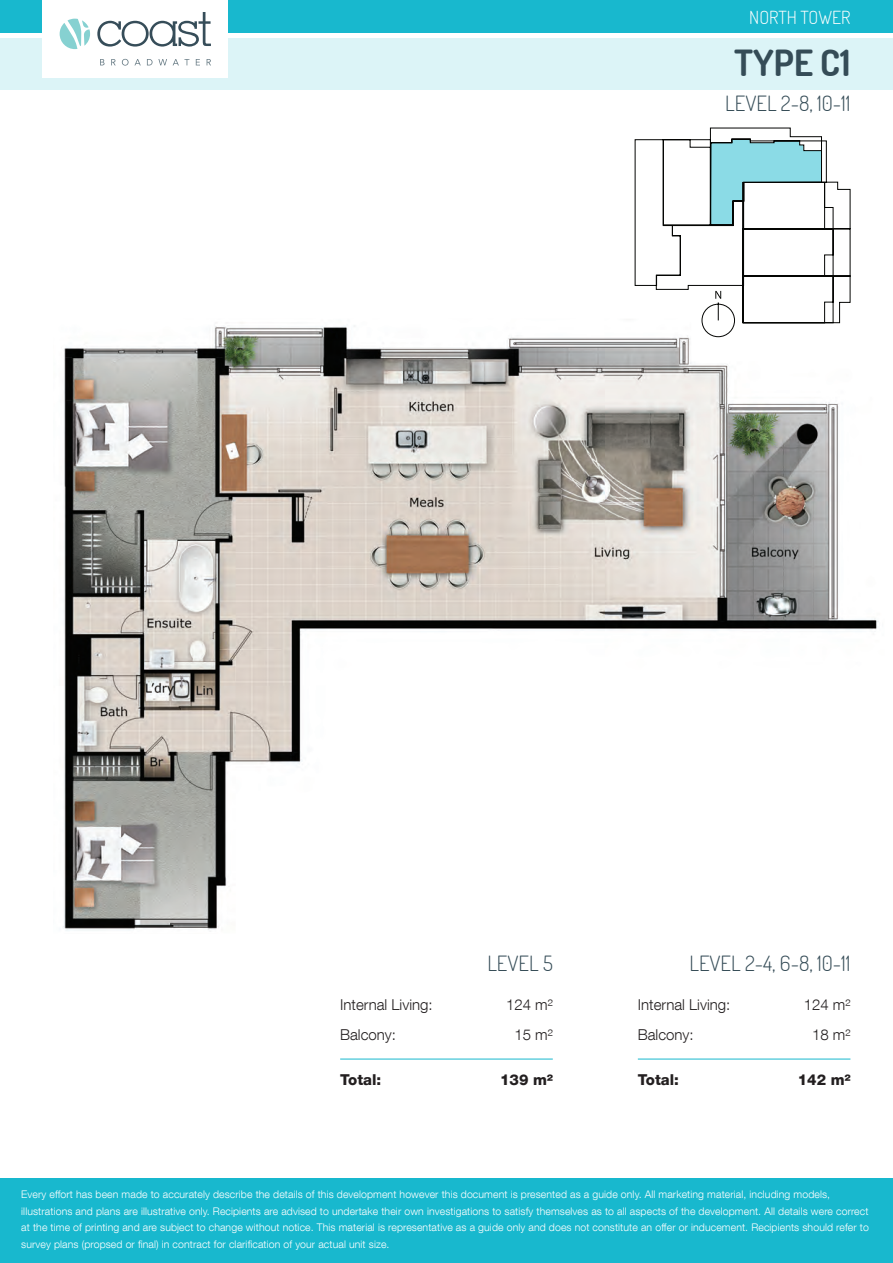
<style>
.page{position:relative;width:893px;height:1263px;background:#fff}
.page>*{position:absolute;margin:0;border:0;box-sizing:border-box;transform-origin:0 0}
.t1{font:700 36px "Dosis";color:#354c57}
.t2{font:300 21px "Dosis";color:#354c57}
.t3{font:300 18px "Dosis";color:#fff}
.t4{font:300 15px "Helvetica Neue LT Com";color:#231f20}
.t5{font:800 15px "Helvetica Neue LT Com";color:#231f20}
.t6{font:300 10.5px/16.5px "Helvetica Neue LT Com";letter-spacing:.01em;color:#fff}
</style>
<div class="page">
<div style="left:0;top:38px;width:893px;height:51px;background:#dcf4f7"></div>
<div style="left:0;top:0;width:893px;height:32px;background:#18b8ce"></div>
<div style="left:43px;top:0;width:185px;height:78px;background:#fff"></div>
<svg style="left:60px;top:19px;width:30px;height:30px"></svg>
<svg style="left:100px;top:59px;width:5px;height:6px"></svg>
<svg style="left:111px;top:59px;width:5px;height:6px"></svg>
<svg style="left:122px;top:59px;width:19px;height:7px"></svg>
<svg style="left:147px;top:59px;width:20px;height:6px"></svg>
<svg style="left:173px;top:59px;width:16px;height:6px"></svg>
<svg style="left:196px;top:59px;width:4px;height:6px"></svg>
<svg style="left:207px;top:59px;width:4px;height:6px"></svg>
<svg style="left:97px;top:12px;width:114px;height:35px"></svg>
<div style="left:0;top:1178px;width:893px;height:85px;background:#18b8ce"></div>
<img style="left:63px;top:325px;width:816px;height:606px">
<hr style="left:638px;top:1059px;width:212px;height:1px;background:#18b8ce">
<hr style="left:340px;top:1059px;width:213px;height:1px;background:#18b8ce">
<svg style="left:634px;top:127px;width:217px;height:210px"></svg>
<h3 class="t3" style="left:749px;top:6px;width:103px">NORTH TOWER</h3>
<h1 class="t1" style="left:734px;top:39px;width:118px">TYPE C1</h1>
<h2 class="t2" style="left:725px;top:89px;width:127px">LEVEL 2-8, 10-11</h2>
<h2 class="t2" style="left:487px;top:949px;width:67px">LEVEL 5</h2>
<h2 class="t2" style="left:689px;top:949px;width:163px">LEVEL 2-4, 6-8, 10-11</h2>
<h3 class="t4" style="left:340px;top:995px;width:94px">Internal Living:</h3>
<h3 class="t4" style="left:506px;top:995px;width:48px">124 m²</h3>
<h3 class="t4" style="left:340px;top:1025px;width:57px">Balcony:</h3>
<h3 class="t4" style="left:514px;top:1025px;width:40px">15 m²</h3>
<h3 class="t5" style="left:340px;top:1071px;width:43px">Total:</h3>
<h3 class="t5" style="left:500px;top:1071px;width:54px">139 m²</h3>
<h3 class="t4" style="left:638px;top:995px;width:94px">Internal Living:</h3>
<h3 class="t4" style="left:804px;top:995px;width:48px">124 m²</h3>
<h3 class="t4" style="left:638px;top:1025px;width:57px">Balcony:</h3>
<h3 class="t4" style="left:812px;top:1025px;width:40px">18 m²</h3>
<h3 class="t5" style="left:638px;top:1071px;width:43px">Total:</h3>
<h3 class="t5" style="left:798px;top:1071px;width:54px">142 m²</h3>
<p class="t6" style="left:21px;top:1186px;width:849px">Every effort has been made to accurately describe the details of this development however this document is presented as a guide only. All marketing material, including models, illustrations and plans are illustrative only. Recipients are advised to undertake their own investigations to satisfy themselves as to all aspects of the development. All details were correct at the time of printing and are subject to change without notice. This material is representative as a guide only and does not constitute an offer or inducement. Recipients should refer to survey plans (propsed or final) in contract for clarification of your actual unit size.</p>
</div>
